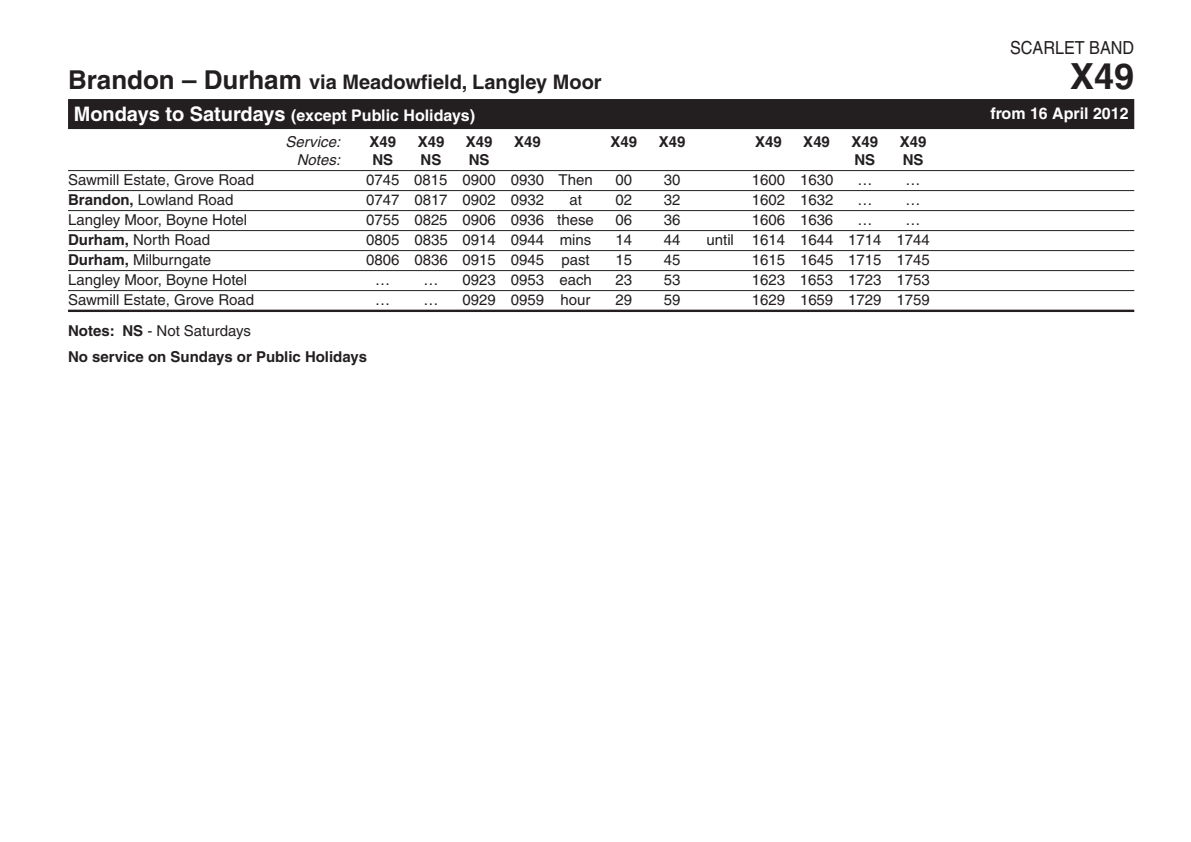
<style>
.page{position:relative;width:1191px;height:842px;background:#fff}
.page>*{position:absolute;margin:0;border:0;box-sizing:border-box;transform-origin:0 0}
.t1{font:700 36px "Helvetica LT";color:#231f20}
.t2{font:700 20px "Helvetica LT";color:#231f20}
.t3{font:18px "Helvetica LT";color:#231f20;scale:.9 1}
.t4{font:700 16px "Helvetica LT";color:#fff}
.t5{font:15px "Helvetica LT";color:#231f20}
.t6{font:700 15px/25.6px "Helvetica LT";color:#231f20}
.t7{font:italic 15px "Helvetica LT";letter-spacing:.005em;color:#231f20}
.s1{font-size:26px}
.s2{font-size:20px}
.s3{font-weight:700}
.s4{font-weight:400}
</style>
<div class="page">
<div style="left:68px;top:99px;width:1066px;height:30px;background:#231f20"></div>
<hr style="left:68px;top:170px;width:1066px;height:1px;background:#231f20">
<hr style="left:68px;top:190px;width:1066px;height:1px;background:#231f20">
<hr style="left:68px;top:210px;width:1066px;height:1px;background:#231f20">
<hr style="left:68px;top:230px;width:1066px;height:1px;background:#231f20">
<hr style="left:68px;top:250px;width:1066px;height:1px;background:#231f20">
<hr style="left:68px;top:270px;width:1066px;height:1px;background:#231f20">
<hr style="left:68px;top:290px;width:1066px;height:1px;background:#231f20">
<hr style="left:68px;top:310px;width:1066px;height:2px;background:#231f20">
<p class="t3" style="left:1010px;top:41px;width:139px">SCARLET BAND</p>
<h2 class="t2" style="left:68px;top:74px;width:535px"><span class="s1">Brandon – Durham</span> via Meadowfield, Langley Moor</h2>
<h1 class="t1" style="left:1070px;top:63px;width:66px">X49</h1>
<p class="t4" style="left:74px;top:109px;width:403px"><span class="s2">Mondays to Saturdays</span> (except Public Holidays)</p>
<p class="t4" style="left:990px;top:107px;width:140px">from 16 April 2012</p>
<p class="t7" style="left:285px;top:136px;width:56px">Service:</p>
<p class="t6" style="left:369px;top:130px;width:28px">X49</p>
<p class="t6" style="left:418px;top:130px;width:28px">X49</p>
<p class="t6" style="left:466px;top:130px;width:28px">X49</p>
<p class="t6" style="left:514px;top:130px;width:28px">X49</p>
<p class="t6" style="left:610px;top:130px;width:28px">X49</p>
<p class="t6" style="left:658px;top:130px;width:28px">X49</p>
<p class="t6" style="left:755px;top:130px;width:28px">X49</p>
<p class="t6" style="left:803px;top:130px;width:28px">X49</p>
<p class="t6" style="left:851px;top:130px;width:28px">X49</p>
<p class="t6" style="left:899px;top:130px;width:28px">X49</p>
<p class="t7" style="left:297px;top:154px;width:45px">Notes:</p>
<p class="t6" style="left:372px;top:148px;width:22px">NS</p>
<p class="t6" style="left:420px;top:148px;width:22px">NS</p>
<p class="t6" style="left:469px;top:148px;width:22px">NS</p>
<p class="t6" style="left:854px;top:148px;width:22px">NS</p>
<p class="t6" style="left:902px;top:148px;width:22px">NS</p>
<p class="t5" style="left:68px;top:174px;width:188px">Sawmill Estate, Grove Road</p>
<p class="t5" style="left:366px;top:174px;width:228px">0745 0815 0900 0930 Then</p>
<p class="t5" style="left:615px;top:174px;width:18px">00</p>
<p class="t5" style="left:663px;top:174px;width:18px">30</p>
<p class="t5" style="left:752px;top:174px;width:83px">1600 1630</p>
<p class="t5" style="left:857px;top:174px;width:16px">…</p>
<p class="t5" style="left:905px;top:174px;width:16px">…</p>
<p class="t5" style="left:68px;top:194px;width:167px"><span class="s3">Brandon,</span> Lowland Road</p>
<p class="t5" style="left:366px;top:194px;width:179px">0747 0817 0902 0932</p>
<p class="t5" style="left:569px;top:194px;width:14px">at</p>
<p class="t5" style="left:615px;top:194px;width:18px">02</p>
<p class="t5" style="left:663px;top:194px;width:18px">32</p>
<p class="t5" style="left:752px;top:194px;width:83px">1602 1632</p>
<p class="t5" style="left:857px;top:194px;width:16px">…</p>
<p class="t5" style="left:905px;top:194px;width:16px">…</p>
<p class="t5" style="left:68px;top:214px;width:181px">Langley Moor, Boyne Hotel</p>
<p class="t5" style="left:366px;top:214px;width:229px">0755 0825 0906 0936 these</p>
<p class="t5" style="left:615px;top:214px;width:18px">06</p>
<p class="t5" style="left:663px;top:214px;width:18px">36</p>
<p class="t5" style="left:752px;top:214px;width:83px">1606 1636</p>
<p class="t5" style="left:857px;top:214px;width:16px">…</p>
<p class="t5" style="left:905px;top:214px;width:16px">…</p>
<p class="t5" style="left:68px;top:234px;width:144px"><span class="s3">Durham,</span> North Road</p>
<p class="t5" style="left:366px;top:234px;width:227px">0805 0835 0914 0944 mins</p>
<p class="t5" style="left:615px;top:234px;width:18px">14</p>
<p class="t5" style="left:663px;top:234px;width:18px">44</p>
<p class="t5" style="left:706px;top:234px;width:225px">until 1614 1644 1714 1744</p>
<p class="t5" style="left:68px;top:254px;width:145px"><span class="s3">Durham,</span> Milburngate</p>
<p class="t5" style="left:366px;top:254px;width:225px">0806 0836 0915 0945 past</p>
<p class="t5" style="left:615px;top:254px;width:18px">15</p>
<p class="t5" style="left:663px;top:254px;width:18px">45</p>
<p class="t5" style="left:752px;top:254px;width:179px">1615 1645 1715 1745</p>
<p class="t5" style="left:68px;top:274px;width:181px">Langley Moor, Boyne Hotel</p>
<p class="t5" style="left:375px;top:274px;width:16px">…</p>
<p class="t5" style="left:423px;top:274px;width:16px">…</p>
<p class="t5" style="left:462px;top:274px;width:131px">0923 0953 each</p>
<p class="t5" style="left:615px;top:274px;width:18px">23</p>
<p class="t5" style="left:663px;top:274px;width:18px">53</p>
<p class="t5" style="left:752px;top:274px;width:179px">1623 1653 1723 1753</p>
<p class="t5" style="left:68px;top:294px;width:188px">Sawmill Estate, Grove Road</p>
<p class="t5" style="left:375px;top:294px;width:16px">…</p>
<p class="t5" style="left:423px;top:294px;width:16px">…</p>
<p class="t5" style="left:462px;top:294px;width:130px">0929 0959 hour</p>
<p class="t5" style="left:615px;top:294px;width:18px">29</p>
<p class="t5" style="left:663px;top:294px;width:18px">59</p>
<p class="t5" style="left:752px;top:294px;width:179px">1629 1659 1729 1759</p>
<p class="t6" style="left:68px;top:319px;width:300px">Notes: NS <span class="s4">- Not Saturdays<br></span>No service on Sundays or Public Holidays</p>
</div>
